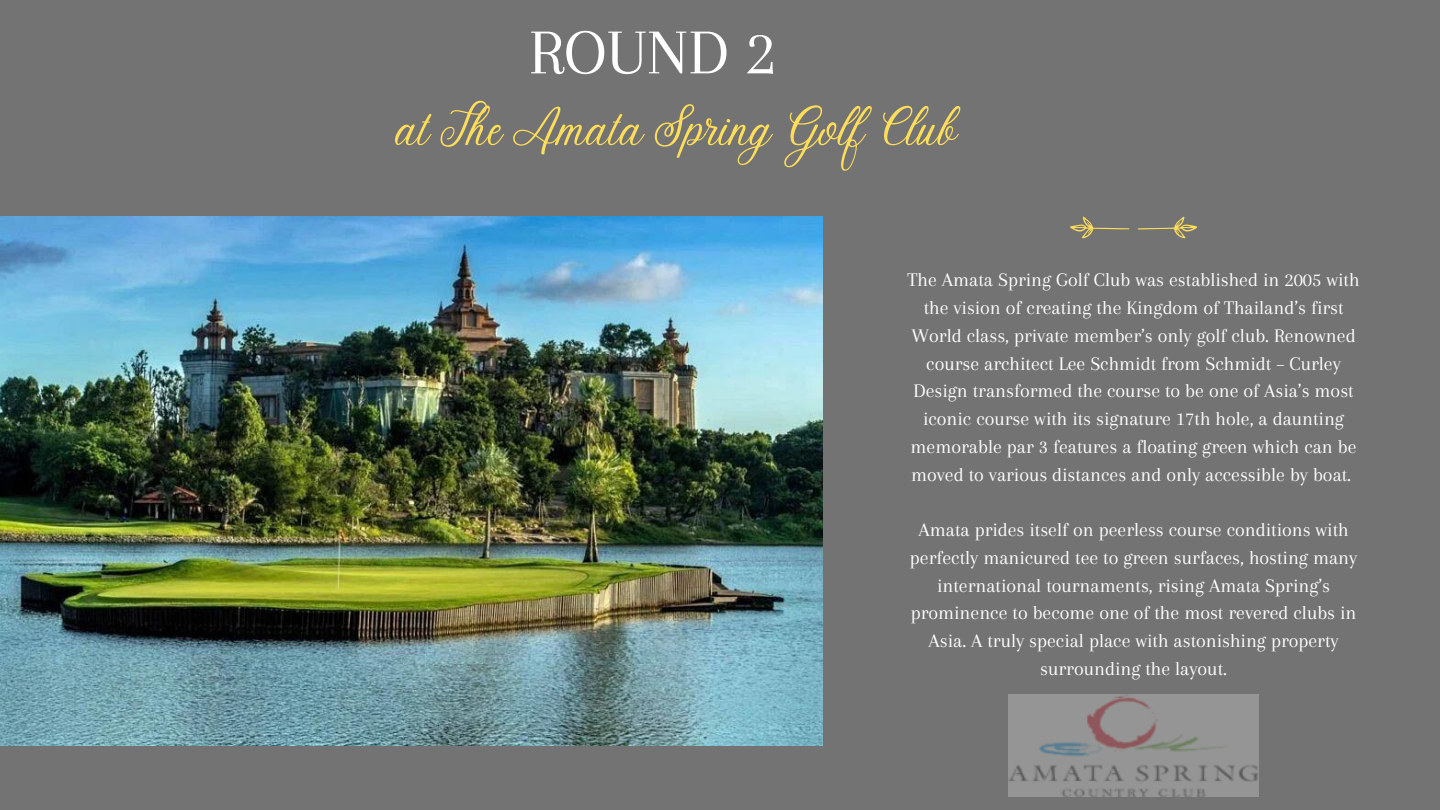
<style>
.page{position:relative;width:1440px;height:810px;background:#737373}
.page>*{position:absolute;margin:0;border:0;box-sizing:border-box;transform-origin:0 0}
.t1{font:66.3px "Arapey";color:#fff}
.t2{font:55px "Stoic";color:#ffde59}
.t3{font:20px/27.8px "Arapey";color:#fff;text-align:center}
</style>
<div class="page">
<svg style="left:1138px;top:217px;width:59px;height:21px"></svg>
<svg style="left:1070px;top:217px;width:60px;height:21px"></svg>
<img style="left:0;top:217px;width:823px;height:528px">
<img style="left:1009px;top:694px;width:249px;height:103px">
<p class="t1" style="left:529px;top:16px;width:249px">ROUND 2</p>
<p class="t2" style="left:395px;top:101px;width:562px">at The Amata Spring Golf Club</p>
<p class="t3" style="left:908px;top:266px;width:453px">The Amata Spring Golf Club was established in 2005 with the vision of creating the Kingdom of Thailand’s first World class, private member’s only golf club. Renowned course architect Lee Schmidt from Schmidt – Curley Design transformed the course to be one of Asia’s most iconic course with its signature 17th hole, a daunting memorable par 3 features a floating green which can be moved to various distances and only accessible by boat.</p>
<p class="t3" style="left:910px;top:516px;width:449px">Amata prides itself on peerless course conditions with perfectly manicured tee to green surfaces, hosting many international tournaments, rising Amata Spring’s prominence to become one of the most revered clubs in Asia. A truly special place with astonishing property surrounding the layout.</p>
</div>
